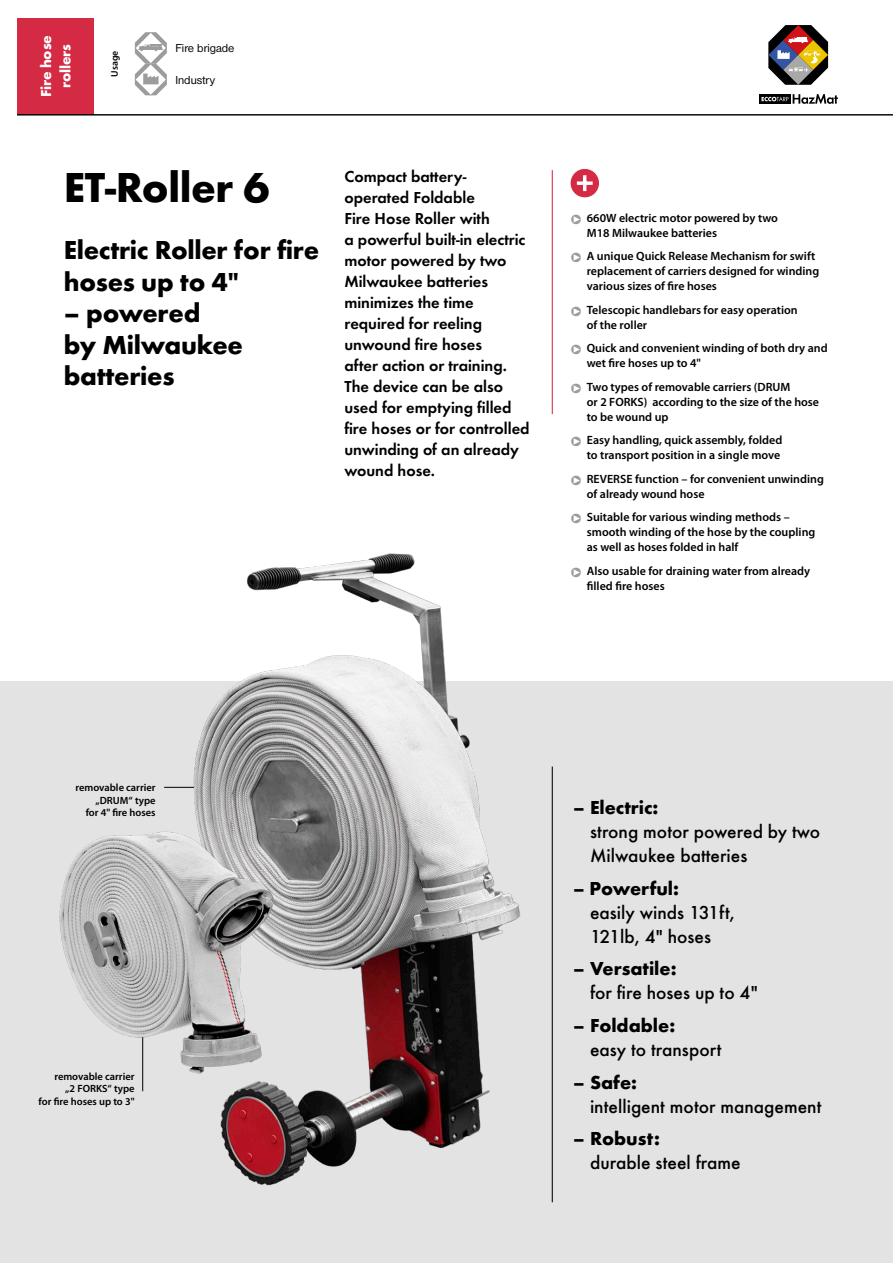
<style>
.page{position:relative;width:893px;height:1263px;background:#fff}
.page>*{position:absolute;margin:0;border:0;box-sizing:border-box;transform-origin:0 0}
._2018_H1{font:700 43.5px "Futura TOT";letter-spacing:-.01em;color:#000}
._2018_H1-2{font:700 27px/31.5px "Futura TOT";letter-spacing:-.01em;color:#000}
._2018_vykrik_foto{font:500 19.5px/24px "Futura TOT";color:#000}
._2018_perex{font:600 16.5px/21px "Futura TOT";color:#000}
.t1{font:700 15px/19.5px "Futura TOT";letter-spacing:-.01em;color:#fff;text-align:center}
.t2{font:600 12px/15px "Myriad Pro";color:#000}
._2018_zahlavi_aplikace{font:12px "Nimbus Sans DOT";color:#000}
._2018_popiska{font:600 10.5px/12.8px "Myriad Pro";color:#000;text-align:right}
.t3{font:600 9.75px "Myriad Pro";color:#000}
.s1{color:#9c9c9c}
.s2{font-weight:700}
</style>
<div class="page">
<div style="left:0;top:681px;width:893px;height:582px;background:#e3e3e3"></div>
<hr style="left:164px;top:787px;width:46px;height:1px;background:#000">
<hr style="left:142px;top:1029px;width:1px;height:62px;background:#000">
<img style="left:189px;top:553px;width:332px;height:633px">
<img style="left:59px;top:823px;width:232px;height:256px">
<hr style="left:552px;top:766px;width:1px;height:436px;background:#000">
<div style="left:17px;top:18px;width:77px;height:96px;background:#d52a43"></div>
<hr style="left:17px;top:114px;width:876px;height:1px;background:#000">
<hr style="left:552px;top:170px;width:1px;height:244px;background:#d52a43">
<svg style="left:570px;top:168px;width:29px;height:30px"></svg>
<div style="left:570px;top:168px;width:30px;height:30px;border:1px solid #fff;border-radius:50%"></div>
<svg style="left:575px;top:174px;width:19px;height:18px"></svg>
<svg style="left:135px;top:32px;width:32px;height:63px"></svg>
<div style="left:759px;top:94px;width:31px;height:10px;background:#000"></div>
<svg style="left:761px;top:94px;width:77px;height:10px"></svg>
<svg style="left:768px;top:25px;width:60px;height:60px"></svg>
<p class="t1" style="left:36px;top:97px;width:64px;rotate:-90deg">Fire hose rollers</p>
<p class="t3" style="left:109px;top:77px;width:28px;rotate:-90deg">Usage</p>
<p class="_2018_zahlavi_aplikace" style="left:175px;top:41px;width:61px">Fire brigade</p>
<p class="_2018_zahlavi_aplikace" style="left:175px;top:73px;width:41px">Industry</p>
<p class="_2018_H1" style="left:64px;top:160px;width:207px">ET-Roller 6</p>
<p class="_2018_H1-2" style="left:64px;top:234px;width:257px">Electric Roller for fire hoses up to 4"</p>
<p class="_2018_H1-2" style="left:64px;top:297px;width:181px">– powered<br>by Milwaukee batteries</p>
<p class="_2018_perex" style="left:344px;top:166px;width:187px">Compact battery&shy;operated Foldable<br>Fire Hose Roller with<br>a powerful built-in electric motor powered by two<br>Milwaukee batteries minimizes the time required for reeling unwound fire hoses<br>after action or training.<br>The device can be also used for emptying filled fire hoses or for controlled unwinding of an already wound hose.</p>
<p class="t2" style="left:587px;top:210px;width:193px;text-indent:-17px"><span class="s1">❑</span> 660W electric motor powered by two<br>M18 Milwaukee batteries</p>
<p class="t2" style="left:587px;top:249px;width:234px;text-indent:-17px"><span class="s1">❑</span> A unique Quick Release Mechanism for swift replacement of carriers designed for winding various sizes of fire hoses</p>
<p class="t2" style="left:587px;top:302px;width:212px;text-indent:-17px"><span class="s1">❑</span> Telescopic handlebars for easy operation of the roller</p>
<p class="t2" style="left:587px;top:341px;width:242px;text-indent:-17px"><span class="s1">❑</span> Quick and convenient winding of both dry and wet fire hoses up to 4"</p>
<p class="t2" style="left:587px;top:379px;width:234px;text-indent:-17px"><span class="s1">❑</span> Two types of removable carriers (DRUM<br>or 2 FORKS) according to the size of the hose to be wound up</p>
<p class="t2" style="left:570px;top:433px;width:214px;text-align:right"><span class="s1">❑</span> Easy handling, quick assembly, folded to transport position in a single move</p>
<p class="t2" style="left:587px;top:471px;width:239px;text-indent:-17px"><span class="s1">❑</span> REVERSE function – for convenient unwinding of already wound hose</p>
<p class="t2" style="left:587px;top:510px;width:230px;text-indent:-17px"><span class="s1">❑</span> Suitable for various winding methods – smooth winding of the hose by the coupling as well as hoses folded in half</p>
<p class="t2" style="left:587px;top:563px;width:225px;text-indent:-17px"><span class="s1">❑</span> Also usable for draining water from already filled fire hoses</p>
<p class="_2018_popiska" style="left:75px;top:781px;width:82px">removable carrier „DRUM“ type<br>for 4" fire hoses</p>
<p class="_2018_popiska" style="left:39px;top:1070px;width:97px">removable carrier<br>„2 FORKS“ type<br>for fire hoses up to 3"</p>
<p class="_2018_vykrik_foto" style="left:590px;top:796px;width:232px;text-indent:-17px"><span class="s2">– Electric:<br></span>strong motor powered by two<br>Milwaukee batteries</p>
<p class="_2018_vykrik_foto" style="left:590px;top:876px;width:146px;text-indent:-17px"><span class="s2">– Powerful:<br></span>easily winds 131ft,<br>121lb, 4" hoses</p>
<p class="_2018_vykrik_foto" style="left:590px;top:957px;width:169px;text-indent:-17px"><span class="s2">– Versatile:<br></span>for fire hoses up to 4"</p>
<p class="_2018_vykrik_foto" style="left:590px;top:1013px;width:133px;text-indent:-17px"><span class="s2">– Foldable:<br></span>easy to transport</p>
<p class="_2018_vykrik_foto" style="left:590px;top:1070px;width:233px;text-indent:-17px"><span class="s2">– Safe:<br></span>intelligent motor management</p>
<p class="_2018_vykrik_foto" style="left:590px;top:1126px;width:152px;text-indent:-17px"><span class="s2">– Robust:<br></span>durable steel frame</p>
</div>
